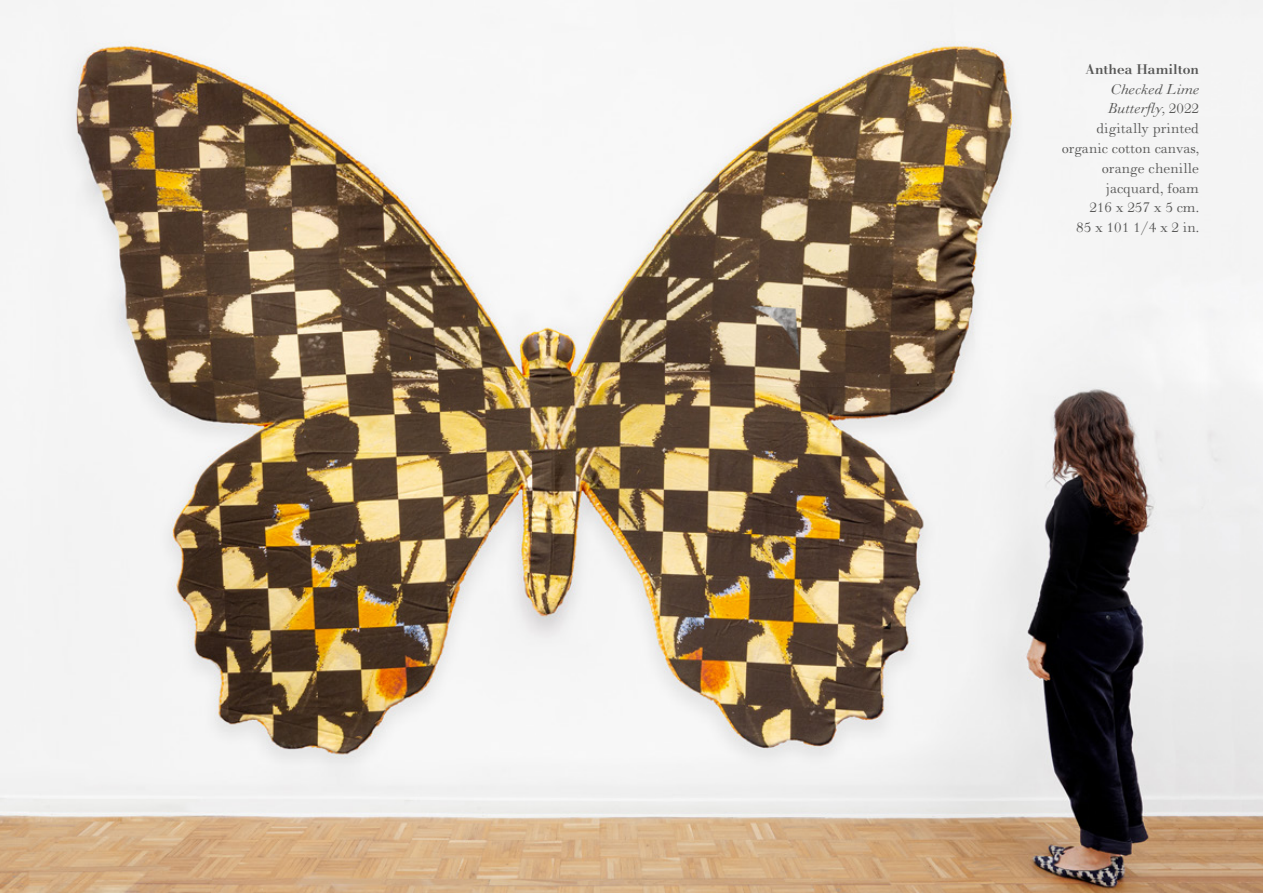
<style>
.page{position:relative;width:1263px;height:893px;background:#fff}
.page>*{position:absolute;margin:0;border:0;box-sizing:border-box;transform-origin:0 0}
.Artist_Name_-_Centre{font:16.5px/19.8px "Walbaum MT Std";color:#575756;text-align:right}
.Artist_Name_-_Centre-2{font:italic 16.5px/19.8px "Walbaum MT Std";color:#575756}
.Artist_Name_-_Centre-3{font:500 16.5px "Walbaum MT Std";color:#575756}
.s1{font-style:normal}
</style>
<div class="page">
<img style="left:0;top:0;width:1164px;height:893px">
<img style="left:1222px;top:0;width:41px;height:893px">
<img style="left:1164px;top:0;width:58px;height:893px">
<p class="Artist_Name_-_Centre-3" style="left:1085px;top:60px;width:115px">Anthea Hamilton</p>
<p class="Artist_Name_-_Centre-2" style="left:1108px;top:80px;width:93px">Checked Lime<br>Butterfly, <span class="s1">2022</span></p>
<p class="Artist_Name_-_Centre" style="left:1062px;top:119px;width:139px">digitally printed organic cotton canvas, orange chenille jacquard, foam</p>
<p class="Artist_Name_-_Centre" style="left:1089px;top:198px;width:111px">216 x 257 x 5 cm.</p>
<p class="Artist_Name_-_Centre" style="left:1076px;top:218px;width:125px">85 x 101 1/4 x 2 in.</p>
</div>
